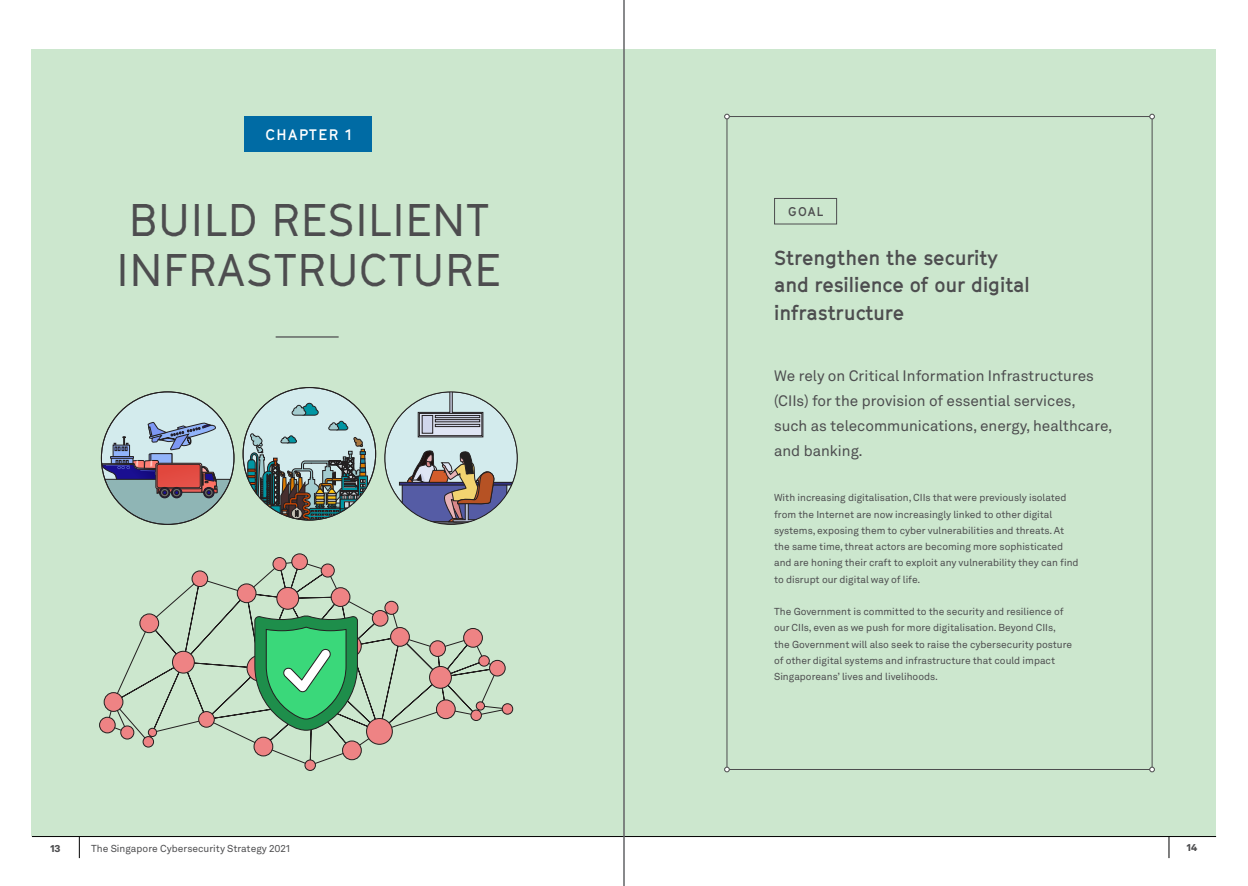
<style>
.page{position:relative;width:1248px;height:886px;background:#fff}
.page>*{position:absolute;margin:0;border:0;box-sizing:border-box;transform-origin:0 0}
.t1{font:45px/50px "GT Cinetype";letter-spacing:.015em;color:#4d4d4f}
.t2{font:700 20px/27.5px "GT Cinetype";color:#4d4d4f}
.t3{font:15px/25px "Akkurat LL";color:#4d4d4f}
.t4{font:700 15px "GT Cinetype";letter-spacing:.1em;color:#fff}
.t5{font:700 12.5px "GT Cinetype";color:#4d4d4f}
.t6{font:10px/16.2px "Akkurat LL";color:#4d4d4f}
.t7{font:900 10px "Akkurat LL";color:#4d4d4f}
</style>
<div class="page">
<div style="left:32px;top:50px;width:1183px;height:786px;background:#cce7ce"></div>
<hr style="left:32px;top:836px;width:1183px;height:1px;background:#000">
<svg style="left:1168px;top:837px;width:1px;height:21px"></svg>
<svg style="left:79px;top:837px;width:1px;height:21px"></svg>
<svg style="left:107px;top:561px;width:404px;height:203px"></svg>
<div style="left:366px;top:718px;width:26px;height:26px;background:#ee8384;border-radius:50%"></div>
<div style="left:366px;top:718px;width:26px;height:26px;border:1px solid #221f1f;border-radius:50%"></div>
<svg style="left:247px;top:655px;width:26px;height:26px"></svg>
<div style="left:247px;top:655px;width:26px;height:26px;border:1px solid #221f1f;border-radius:50%"></div>
<div style="left:277px;top:587px;width:21px;height:22px;background:#ee8384;border-radius:50%"></div>
<div style="left:276px;top:587px;width:23px;height:22px;border:1px solid #221f1f;border-radius:50%"></div>
<div style="left:339px;top:635px;width:22px;height:22px;background:#ee8384;border-radius:50%"></div>
<div style="left:339px;top:635px;width:22px;height:22px;border:1px solid #221f1f;border-radius:50%"></div>
<div style="left:429px;top:666px;width:22px;height:22px;background:#ee8384;border-radius:50%"></div>
<div style="left:429px;top:666px;width:22px;height:22px;border:1px solid #221f1f;border-radius:50%"></div>
<div style="left:172px;top:651px;width:22px;height:22px;background:#ee8384;border-radius:50%"></div>
<div style="left:172px;top:651px;width:23px;height:22px;border:1px solid #221f1f;border-radius:50%"></div>
<div style="left:140px;top:614px;width:19px;height:19px;background:#ee8384;border-radius:50%"></div>
<div style="left:140px;top:614px;width:19px;height:19px;border:1px solid #221f1f;border-radius:50%"></div>
<div style="left:104px;top:692px;width:19px;height:19px;background:#ee8384;border-radius:50%"></div>
<div style="left:104px;top:692px;width:19px;height:20px;border:1px solid #221f1f;border-radius:50%"></div>
<div style="left:237px;top:584px;width:19px;height:19px;background:#ee8384;border-radius:50%"></div>
<div style="left:237px;top:583px;width:19px;height:20px;border:1px solid #221f1f;border-radius:50%"></div>
<div style="left:331px;top:588px;width:19px;height:18px;background:#ee8384;border-radius:50%"></div>
<div style="left:331px;top:587px;width:19px;height:20px;border:1px solid #221f1f;border-radius:50%"></div>
<div style="left:390px;top:627px;width:19px;height:19px;background:#ee8384;border-radius:50%"></div>
<div style="left:390px;top:627px;width:19px;height:19px;border:1px solid #221f1f;border-radius:50%"></div>
<div style="left:342px;top:741px;width:19px;height:19px;background:#ee8384;border-radius:50%"></div>
<div style="left:342px;top:741px;width:19px;height:19px;border:1px solid #221f1f;border-radius:50%"></div>
<div style="left:254px;top:737px;width:19px;height:19px;background:#ee8384;border-radius:50%"></div>
<div style="left:254px;top:737px;width:19px;height:19px;border:1px solid #221f1f;border-radius:50%"></div>
<div style="left:436px;top:700px;width:19px;height:19px;background:#ee8384;border-radius:50%"></div>
<div style="left:436px;top:699px;width:19px;height:20px;border:1px solid #221f1f;border-radius:50%"></div>
<div style="left:463px;top:628px;width:19px;height:19px;background:#ee8384;border-radius:50%"></div>
<div style="left:463px;top:628px;width:19px;height:19px;border:1px solid #221f1f;border-radius:50%"></div>
<div style="left:430px;top:641px;width:15px;height:15px;background:#ee8384;border-radius:50%"></div>
<div style="left:429px;top:640px;width:16px;height:17px;border:1px solid #221f1f;border-radius:50%"></div>
<div style="left:489px;top:660px;width:16px;height:16px;background:#ee8384;border-radius:50%"></div>
<div style="left:489px;top:660px;width:16px;height:16px;border:1px solid #221f1f;border-radius:50%"></div>
<div style="left:292px;top:554px;width:15px;height:15px;background:#ee8384;border-radius:50%"></div>
<div style="left:291px;top:553px;width:17px;height:17px;border:1px solid #221f1f;border-radius:50%"></div>
<div style="left:372px;top:610px;width:16px;height:16px;background:#ee8384;border-radius:50%"></div>
<div style="left:372px;top:610px;width:16px;height:16px;border:1px solid #221f1f;border-radius:50%"></div>
<div style="left:199px;top:711px;width:15px;height:16px;background:#ee8384;border-radius:50%"></div>
<div style="left:198px;top:711px;width:16px;height:16px;border:1px solid #221f1f;border-radius:50%"></div>
<div style="left:192px;top:571px;width:16px;height:15px;background:#ee8384;border-radius:50%"></div>
<div style="left:192px;top:571px;width:16px;height:16px;border:1px solid #221f1f;border-radius:50%"></div>
<div style="left:100px;top:717px;width:15px;height:16px;background:#ee8384;border-radius:50%"></div>
<div style="left:99px;top:717px;width:16px;height:16px;border:1px solid #221f1f;border-radius:50%"></div>
<div style="left:273px;top:557px;width:13px;height:13px;background:#ee8384;border-radius:50%"></div>
<div style="left:273px;top:557px;width:13px;height:14px;border:1px solid #221f1f;border-radius:50%"></div>
<div style="left:321px;top:564px;width:13px;height:13px;background:#ee8384;border-radius:50%"></div>
<div style="left:321px;top:564px;width:13px;height:13px;border:1px solid #221f1f;border-radius:50%"></div>
<div style="left:385px;top:601px;width:13px;height:13px;background:#ee8384;border-radius:50%"></div>
<div style="left:384px;top:601px;width:14px;height:14px;border:1px solid #221f1f;border-radius:50%"></div>
<div style="left:121px;top:726px;width:13px;height:13px;background:#ee8384;border-radius:50%"></div>
<div style="left:120px;top:726px;width:14px;height:13px;border:1px solid #221f1f;border-radius:50%"></div>
<div style="left:143px;top:736px;width:10px;height:11px;background:#ee8384;border-radius:50%"></div>
<div style="left:143px;top:736px;width:11px;height:11px;border:1px solid #221f1f;border-radius:50%"></div>
<div style="left:305px;top:760px;width:10px;height:10px;background:#ee8384;border-radius:50%"></div>
<div style="left:304px;top:760px;width:12px;height:11px;border:1px solid #221f1f;border-radius:50%"></div>
<div style="left:471px;top:710px;width:10px;height:10px;background:#ee8384;border-radius:50%"></div>
<div style="left:470px;top:710px;width:11px;height:11px;border:1px solid #221f1f;border-radius:50%"></div>
<div style="left:502px;top:704px;width:10px;height:10px;background:#ee8384;border-radius:50%"></div>
<div style="left:502px;top:703px;width:11px;height:11px;border:1px solid #221f1f;border-radius:50%"></div>
<div style="left:479px;top:656px;width:10px;height:10px;background:#ee8384;border-radius:50%"></div>
<div style="left:478px;top:655px;width:11px;height:11px;border:1px solid #221f1f;border-radius:50%"></div>
<div style="left:476px;top:702px;width:8px;height:8px;background:#ee8384;border-radius:50%"></div>
<div style="left:476px;top:701px;width:9px;height:9px;border:1px solid #221f1f;border-radius:50%"></div>
<div style="left:148px;top:728px;width:9px;height:8px;background:#ee8384;border-radius:50%"></div>
<div style="left:148px;top:728px;width:9px;height:9px;border:1px solid #221f1f;border-radius:50%"></div>
<svg style="left:254px;top:615px;width:104px;height:116px;background:#4fb778"></svg>
<div style="left:101px;top:392px;width:133px;height:132px;background:#d3ebed;border-radius:50%"></div>
<svg style="left:101px;top:422px;width:130px;height:102px"></svg>
<div style="left:243px;top:387px;width:132px;height:133px;background:#d3ebed;border-radius:50%"></div>
<div style="left:358px;top:476px;width:10px;height:33px;border:1px solid #231f20"></div>
<svg style="left:247px;top:403px;width:119px;height:117px"></svg>
<svg style="left:392px;top:392px;width:125px;height:131px"></svg>
<div style="left:244px;top:116px;width:128px;height:36px;background:#006ba4"></div>
<div style="left:774px;top:198px;width:63px;height:26px;border:1px solid #4d4d4f"></div>
<hr style="left:275px;top:336px;width:63px;height:2px;background:#4d4d4f">
<svg style="left:1149px;top:114px;width:5px;height:5px"></svg>
<svg style="left:1149px;top:767px;width:5px;height:5px"></svg>
<svg style="left:724px;top:114px;width:5px;height:5px"></svg>
<svg style="left:724px;top:767px;width:5px;height:5px"></svg>
<hr style="left:623px;top:0;width:1px;height:886px;background:#6d6e71">
<h3 class="t4" style="left:265px;top:125px;width:88px">CHAPTER 1</h3>
<h1 class="t1" style="left:116px;top:194px;width:385px">BUILD RESILIENT<br>INFRASTRUCTURE</h1>
<p class="t5" style="left:788px;top:204px;width:36px">GOAL</p>
<h2 class="t2" style="left:774px;top:244px;width:257px">Strengthen the security and resilience of our digital infrastructure</h2>
<h3 class="t3" style="left:774px;top:363px;width:340px">We rely on Critical Information Infrastructures (CIIs) for the provision of essential services, such as telecommunications, energy, healthcare, and banking.</h3>
<p class="t6" style="left:774px;top:489px;width:306px">With increasing digitalisation, CIIs that were previously isolated from the Internet are now increasingly linked to other digital systems, exposing them to cyber vulnerabilities and threats. At the same time, threat actors are becoming more sophisticated and are honing their craft to exploit any vulnerability they can find to disrupt our digital way of life.</p>
<p class="t6" style="left:774px;top:603px;width:300px">The Government is committed to the security and resilience of our CIIs, even as we push for more digitalisation. Beyond CIIs, the Government will also seek to raise the cybersecurity posture of other digital systems and infrastructure that could impact Singaporeans’ lives and livelihoods.</p>
<p class="t7" style="left:50px;top:840px;width:12px">13</p>
<p class="t6" style="left:91px;top:839px;width:200px">The Singapore Cybersecurity Strategy 2021</p>
<p class="t7" style="left:1186px;top:840px;width:12px">14</p>
</div>
